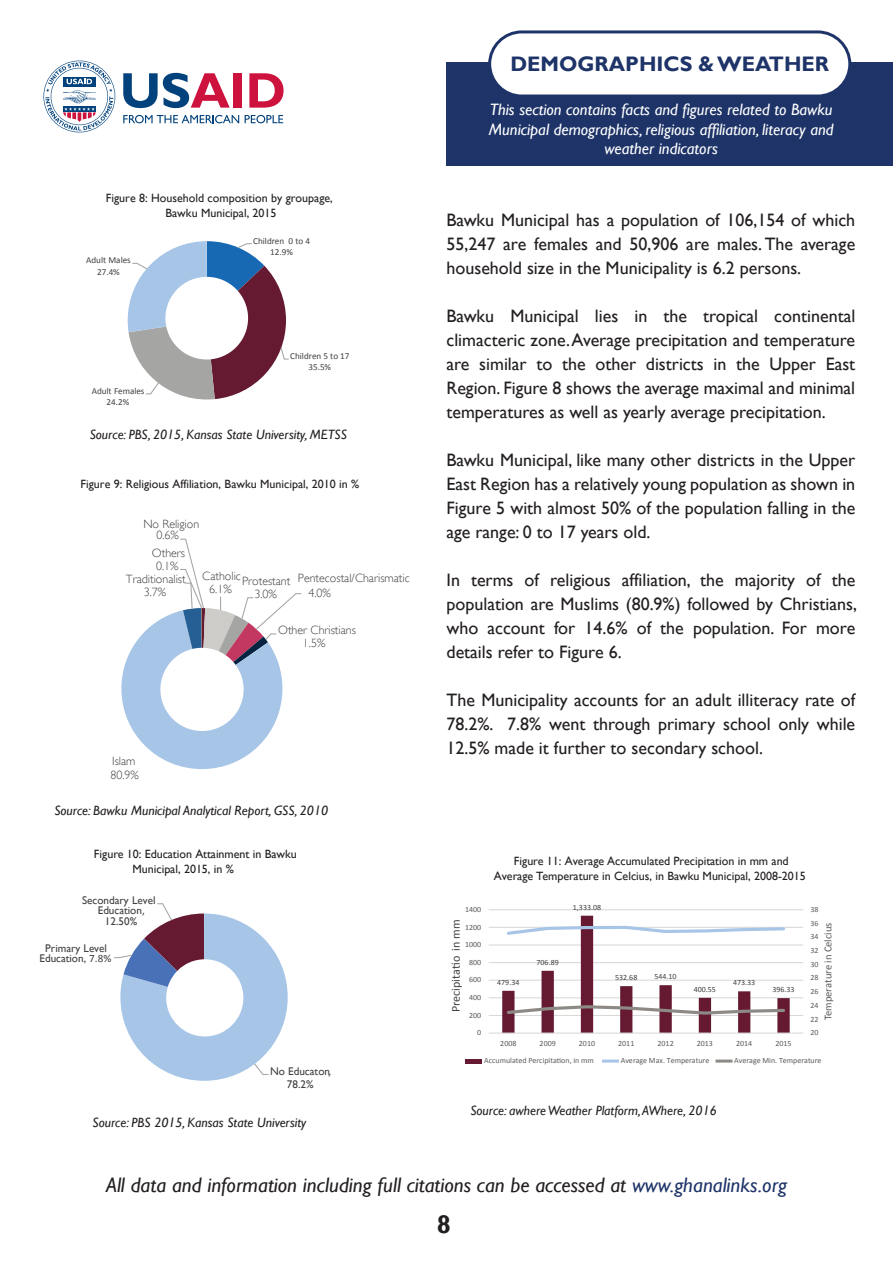
<style>
.page{position:relative;width:893px;height:1263px;background:#fff}
.page>*{position:absolute;margin:0;border:0;box-sizing:border-box;transform-origin:0 0}
.t1{font:700 25.5px "Gill Sans";color:#231f20}
.t2{font:italic 21px "Gill Sans";color:#231f20}
.t3{font:700 21px "Gill Sans";color:#1e3468}
.t4{font:18px/24px "Gill Sans";color:#231f20;text-align:justify}
.t5{font:italic 16.5px/19.8px "Gill Sans";color:#fff;text-align:center}
.t6{font:italic 13.5px "Gill Sans";color:#231f20}
.t7{font:12px/15px "Gill Sans";color:#231f20;text-align:center}
.t8{font:300 12px/13.2px "Gill Sans";color:#414040;text-align:center}
.t9{font:12px "Calibri";color:#414040}
.t10{font:11.1px/10.6px "Gill Sans";color:#414040;text-align:center}
.t11{font:10.65px "Calibri";color:#5a5a5a}
.t12{font:9.15px/11.2px "Calibri";color:#414040;text-align:center}
.t13{font:7.95px "Calibri";color:#5a5a5a}
.t14{font:7.95px "Calibri";color:#414040}
.s1{font-family:"Calibri"}
.s2{color:#1e3468}
</style>
<div class="page">
<div style="left:446px;top:63px;width:447px;height:103px;background:#1e3468"></div>
<div style="left:490px;top:32px;width:360px;height:64px;background:#fff;border-radius:32px"></div>
<div style="left:488px;top:30px;width:363px;height:68px;border:3px solid #1e3468;border-radius:32px"></div>
<svg style="left:123px;top:115px;width:116px;height:8px"></svg>
<svg style="left:245px;top:115px;width:38px;height:8px"></svg>
<svg style="left:123px;top:73px;width:107px;height:35px"></svg>
<div style="left:234px;top:73px;width:8px;height:35px;background:#cd123d"></div>
<svg style="left:249px;top:73px;width:35px;height:35px"></svg>
<svg style="left:43px;top:61px;width:72px;height:71px"></svg>
<svg style="left:128px;top:241px;width:161px;height:158px"></svg>
<div style="left:165px;top:277px;width:83px;height:82px;background:#fff;border-radius:50%"></div>
<svg style="left:121px;top:538px;width:181px;height:231px"></svg>
<div style="left:160px;top:648px;width:84px;height:83px;background:#fff;border-radius:50%"></div>
<svg style="left:114px;top:903px;width:174px;height:178px"></svg>
<div style="left:166px;top:959px;width:77px;height:77px;background:#fff;border-radius:50%"></div>
<hr style="left:489px;top:909px;width:314px;height:1px;background:#d9d9d8">
<hr style="left:489px;top:927px;width:314px;height:1px;background:#d9d9d8">
<hr style="left:489px;top:944px;width:314px;height:1px;background:#d9d9d8">
<hr style="left:489px;top:962px;width:314px;height:1px;background:#d9d9d8">
<hr style="left:489px;top:980px;width:314px;height:1px;background:#d9d9d8">
<hr style="left:489px;top:997px;width:314px;height:1px;background:#d9d9d8">
<hr style="left:489px;top:1015px;width:314px;height:1px;background:#d9d9d8">
<hr style="left:489px;top:1032px;width:314px;height:2px;background:#d9d9d8">
<svg style="left:502px;top:916px;width:288px;height:117px"></svg>
<hr style="left:465px;top:1059px;width:17px;height:4px;background:#651a31">
<hr style="left:602px;top:1059px;width:17px;height:3px;background:#a7c5e7">
<hr style="left:715px;top:1059px;width:17px;height:3px;background:#8d8a86">
<p class="t7" style="left:106px;top:190px;width:228px">Figure 8: Household composition by groupage,<br>Bawku Municipal, 2015</p>
<p class="t12" style="left:86px;top:254px;width:46px">Adult Males<br>27.4%</p>
<p class="t12" style="left:92px;top:385px;width:54px">Adult Females<br>24.2%</p>
<p class="t12" style="left:253px;top:235px;width:58px">Children 0 to 4<br>12.9%</p>
<p class="t12" style="left:290px;top:350px;width:61px">Children 5 to 17<br>35.5%</p>
<p class="t6" style="left:90px;top:426px;width:259px">Source: PBS, 2015, Kansas State University, METSS</p>
<p class="t7" style="left:81px;top:476px;width:280px">Figure 9: Religious Affiliation, Bawku Municipal, 2010 in %</p>
<p class="t8" style="left:156px;top:517px;width:44px;line-height:11.9px;text-align:left;text-indent:-13px">No Religion<br>0.6%</p>
<p class="t8" style="left:152px;top:546px;width:35px">Others<br>0.1%</p>
<p class="t8" style="left:126px;top:572px;width:61px">Traditionalist<br>3.7%</p>
<p class="t8" style="left:202px;top:569px;width:40px">Catholic<br>6.1%</p>
<p class="t8" style="left:242px;top:574px;width:50px">Protestant<br>3.0%</p>
<p class="t8" style="left:308px;top:570px;width:103px;line-height:15px;text-align:left;text-indent:-11px">Pentecostal/Charismatic<br>4.0%</p>
<p class="t8" style="left:278px;top:623px;width:79px">Other Christians<br>1.5%</p>
<p class="t8" style="left:110px;top:754px;width:30px;text-align:left">Islam<br>80.9%</p>
<p class="t6" style="left:54px;top:803px;width:275px">Source: Bawku Municipal Analytical Report, GSS, 2010</p>
<p class="t7" style="left:133px;top:847px;width:166px;line-height:14.4px;text-align:left;text-indent:-39px">Figure 10: Education Attainment in Bawku<br>Municipal, 2015, in %</p>
<p class="t10" style="left:82px;top:895px;width:75px">Secondary Level<br>Education<span class="s1">,<br></span>12.50%</p>
<p class="t10" style="left:39px;top:944px;width:73px;line-height:9.8px">Primary Level<br>Education, <span class="s1">7.8%</span></p>
<p class="t10" style="left:270px;top:1064px;width:62px;line-height:13.6px">No Educaton<span class="s1">,<br></span>78.2%</p>
<p class="t6" style="left:92px;top:1115px;width:215px">Source: PBS 2015, Kansas State University</p>
<p class="t3" style="left:510px;top:51px;width:320px">DEMOGRAPHICS &amp; WEATHER</p>
<p class="t5" style="left:489px;top:99px;width:346px">This section contains facts and figures related to Bawku<br>Municipal demographics, religious affiliation, literacy and weather indicators</p>
<p class="t4" style="left:446px;top:208px;width:410px">Bawku Municipal has a population of 106,154 of which 55,247 are females and 50,906 are males. The average household size in the Municipality is 6.2 persons.</p>
<p class="t4" style="left:446px;top:304px;width:410px">Bawku Municipal lies in the tropical continental climacteric zone. Average precipitation and temperature are similar to the other districts in the Upper East Region. Figure 8 shows the average maximal and minimal temperatures as well as yearly average precipitation.</p>
<p class="t4" style="left:446px;top:448px;width:410px">Bawku Municipal, like many other districts in the Upper East Region has a relatively young population as shown in Figure 5 with almost 50% of the population falling in the age range: 0 to 17 years old.</p>
<p class="t4" style="left:446px;top:568px;width:412px">In terms of religious affiliation, the majority of the population are Muslims (80.9%) followed by Christians, who account for 14.6% of the population. For more details refer to Figure 6.</p>
<p class="t4" style="left:446px;top:688px;width:410px">The Municipality accounts for an adult illiteracy rate of 78.2%. 7.8% went through primary school only while 12.5% made it further to secondary school.</p>
<p class="t7" style="left:494px;top:854px;width:313px">Figure 11: Average Accumulated Precipitation in mm and<br>Average Temperature in Celcius, in Bawku Municipal, 2008-2015</p>
<p class="t13" style="left:465px;top:904px;width:18px">1400</p>
<p class="t14" style="left:573px;top:901px;width:30px">1,333.08</p>
<p class="t13" style="left:811px;top:904px;width:10px">38</p>
<p class="t9" style="left:447px;top:1012px;width:94px;rotate:-90deg">Precipitatio in mm</p>
<p class="t13" style="left:465px;top:921px;width:18px">1200</p>
<p class="t13" style="left:465px;top:939px;width:18px">1000</p>
<p class="t13" style="left:469px;top:957px;width:14px">800</p>
<p class="t13" style="left:469px;top:974px;width:14px">600</p>
<p class="t13" style="left:469px;top:992px;width:14px">400</p>
<p class="t13" style="left:469px;top:1009px;width:14px">200</p>
<p class="t14" style="left:497px;top:976px;width:24px">479.34</p>
<p class="t14" style="left:537px;top:956px;width:24px">706.89</p>
<p class="t14" style="left:615px;top:972px;width:24px">532.68</p>
<p class="t14" style="left:654px;top:971px;width:24px">544.10</p>
<p class="t14" style="left:694px;top:983px;width:24px">400.55</p>
<p class="t14" style="left:733px;top:977px;width:24px">473.33</p>
<p class="t14" style="left:772px;top:984px;width:24px">396.33</p>
<p class="t13" style="left:811px;top:917px;width:10px">36</p>
<p class="t11" style="left:820px;top:1020px;width:99px;rotate:-90deg">Temperature in Celcius</p>
<p class="t13" style="left:811px;top:931px;width:10px">34</p>
<p class="t13" style="left:811px;top:945px;width:10px">32</p>
<p class="t13" style="left:811px;top:959px;width:10px">30</p>
<p class="t13" style="left:811px;top:972px;width:10px">28</p>
<p class="t13" style="left:811px;top:986px;width:10px">26</p>
<p class="t13" style="left:811px;top:1000px;width:10px">24</p>
<p class="t13" style="left:811px;top:1013px;width:10px">22</p>
<p class="t13" style="left:477px;top:1027px;width:6px">0</p>
<p class="t13" style="left:811px;top:1027px;width:10px">20</p>
<p class="t13" style="left:500px;top:1037px;width:18px">2008</p>
<p class="t13" style="left:540px;top:1037px;width:18px">2009</p>
<p class="t13" style="left:579px;top:1037px;width:18px">2010</p>
<p class="t13" style="left:618px;top:1037px;width:18px">2011</p>
<p class="t13" style="left:658px;top:1037px;width:18px">2012</p>
<p class="t13" style="left:697px;top:1037px;width:18px">2013</p>
<p class="t13" style="left:736px;top:1037px;width:18px">2014</p>
<p class="t13" style="left:775px;top:1037px;width:18px">2015</p>
<p class="t13" style="left:484px;top:1055px;width:111px">Accumulated Percipitation, in mm</p>
<p class="t13" style="left:621px;top:1055px;width:90px">Average Max. Temperature</p>
<p class="t13" style="left:734px;top:1055px;width:89px">Average Min. Temperature</p>
<p class="t6" style="left:470px;top:1102px;width:248px">Source: awhere Weather Platform, AWhere, 2016</p>
<p class="t2" style="left:106px;top:1173px;width:683px">All data and information including full citations can be accessed at <span class="s2">www.ghanalinks.org</span></p>
<h1 class="t1" style="left:437px;top:1209px;width:16px">8</h1>
</div>
